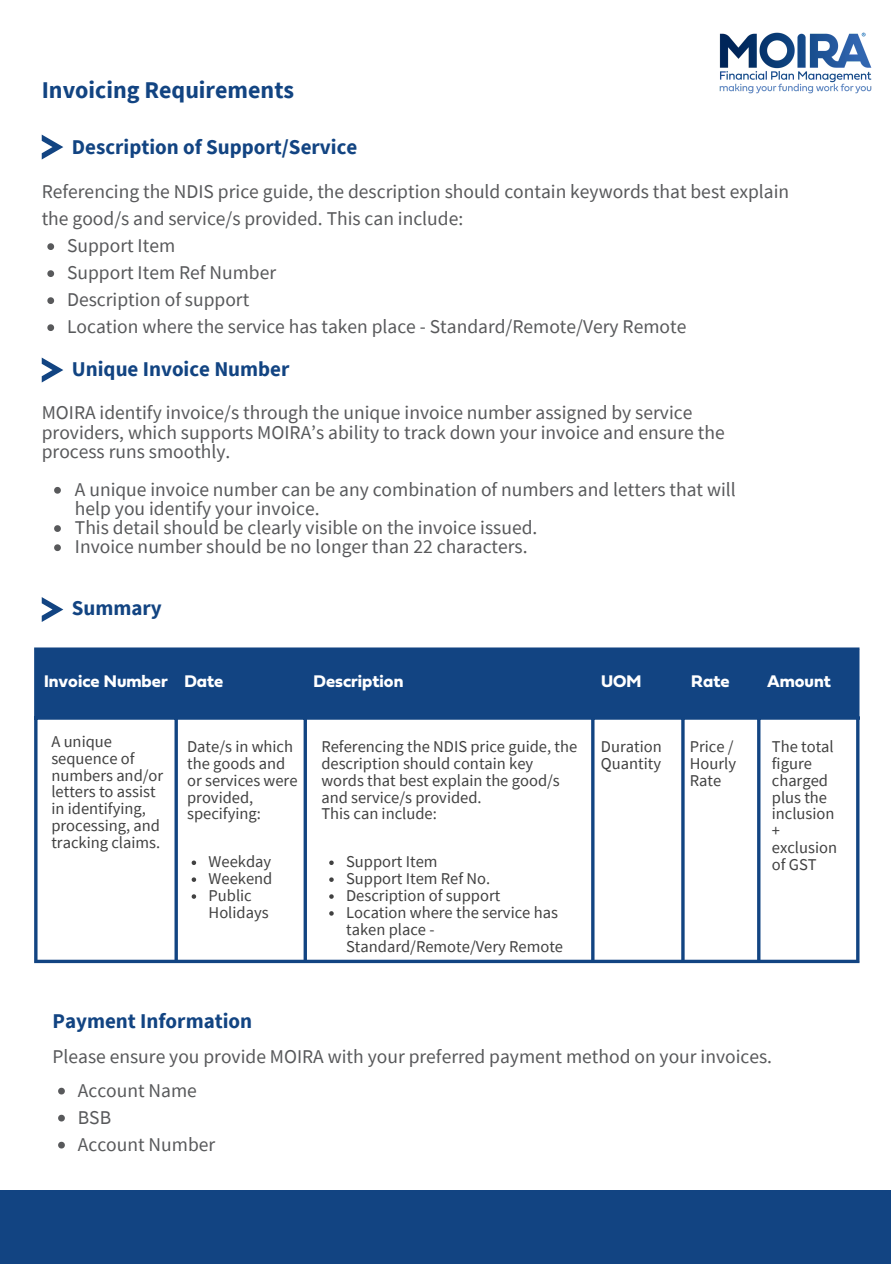
<style>
.page{position:relative;width:894px;height:1264px;background:#fff}
.page>*{position:absolute;margin:0;border:0;box-sizing:border-box;transform-origin:0 0}
.t1{font:700 24px "Source Sans Pro";color:#124482}
.t2{font:700 21px "Source Sans Pro";color:#124482}
.t3{font:19.5px/19.2px "Source Sans Pro";color:#58595b}
.t4{font:17.55px "Fieldwork Geo Bold";color:#fff}
.t5{font:16.5px/16.8px "Source Sans Pro";color:#414141}
</style>
<div class="page">
<svg style="left:42px;top:357px;width:21px;height:25px"></svg>
<svg style="left:42px;top:135px;width:21px;height:24px"></svg>
<div style="left:37px;top:651px;width:818px;height:65px;background:#124482"></div>
<hr style="left:34px;top:651px;width:3px;height:308px;background:#124482">
<svg style="left:174px;top:651px;width:4px;height:308px"></svg>
<svg style="left:303px;top:651px;width:4px;height:308px"></svg>
<hr style="left:591px;top:651px;width:3px;height:308px;background:#124482">
<hr style="left:681px;top:651px;width:3px;height:308px;background:#124482">
<svg style="left:756px;top:651px;width:4px;height:308px"></svg>
<svg style="left:855px;top:651px;width:4px;height:308px"></svg>
<svg style="left:34px;top:647px;width:825px;height:4px;background:#2f5a91"></svg>
<hr style="left:34px;top:716px;width:825px;height:3px;background:#124482">
<svg style="left:34px;top:959px;width:825px;height:4px;background:#3b6497"></svg>
<div style="left:0;top:1189px;width:890px;height:74px;background:#124482"></div>
<svg style="left:42px;top:597px;width:21px;height:25px"></svg>
<svg style="left:54px;top:487px;width:7px;height:6px"></svg>
<svg style="left:54px;top:525px;width:7px;height:7px"></svg>
<svg style="left:54px;top:544px;width:7px;height:7px"></svg>
<svg style="left:47px;top:243px;width:7px;height:7px"></svg>
<svg style="left:47px;top:270px;width:7px;height:7px"></svg>
<svg style="left:47px;top:297px;width:7px;height:7px"></svg>
<svg style="left:47px;top:324px;width:7px;height:7px"></svg>
<svg style="left:191px;top:860px;width:5px;height:5px"></svg>
<svg style="left:191px;top:877px;width:5px;height:4px"></svg>
<svg style="left:191px;top:894px;width:5px;height:4px"></svg>
<svg style="left:329px;top:860px;width:4px;height:5px"></svg>
<svg style="left:329px;top:877px;width:4px;height:4px"></svg>
<svg style="left:329px;top:894px;width:4px;height:4px"></svg>
<svg style="left:329px;top:911px;width:4px;height:4px"></svg>
<svg style="left:58px;top:1087px;width:7px;height:7px"></svg>
<svg style="left:58px;top:1114px;width:7px;height:7px"></svg>
<svg style="left:58px;top:1141px;width:7px;height:7px"></svg>
<img style="left:719px;top:32px;width:153px;height:62px">
<p class="t1" style="left:42px;top:74px;width:254px">Invoicing Requirements</p>
<p class="t2" style="left:72px;top:133px;width:287px">Description of Support/Service</p>
<p class="t3" style="left:42px;top:182px;width:748px">Referencing the NDIS price guide, the description should contain keywords that best explain</p>
<p class="t3" style="left:42px;top:209px;width:423px">the good/s and service/s provided. This can include:</p>
<p class="t3" style="left:67px;top:236px;width:110px">Support Item</p>
<p class="t3" style="left:67px;top:263px;width:210px">Support Item Ref Number</p>
<p class="t3" style="left:67px;top:290px;width:184px">Description of support</p>
<p class="t3" style="left:67px;top:317px;width:620px">Location where the service has taken place - Standard/Remote/Very Remote</p>
<p class="t2" style="left:72px;top:355px;width:219px">Unique Invoice Number</p>
<p class="t3" style="left:42px;top:403px;width:684px">MOIRA identify invoice/s through the unique invoice number assigned by service providers, which supports MOIRA’s ability to track down your invoice and ensure the process runs smoothly.</p>
<p class="t3" style="left:75px;top:479px;width:662px">A unique invoice number can be any combination of numbers and letters that will help you identify your invoice.<br>This detail should be clearly visible on the invoice issued.<br>Invoice number should be no longer than 22 characters.</p>
<p class="t2" style="left:72px;top:594px;width:91px">Summary</p>
<p class="t4" style="left:44px;top:674px;width:181px">Invoice Number Date</p>
<p class="t4" style="left:313px;top:674px;width:91px">Description</p>
<p class="t4" style="left:601px;top:674px;width:42px">UOM</p>
<p class="t4" style="left:691px;top:674px;width:40px">Rate</p>
<p class="t4" style="left:766px;top:674px;width:65px">Amount</p>
<p class="t5" style="left:51px;top:732px;width:113px">A unique sequence of numbers and/or letters to assist in identifying, processing, and tracking claims.</p>
<p class="t5" style="left:187px;top:737px;width:112px">Date/s in which the goods and or services were provided, specifying:</p>
<p class="t5" style="left:321px;top:737px;width:257px">Referencing the NDIS price guide, the description should contain key words that best explain the good/s and service/s provided.<br>This can include:</p>
<p class="t5" style="left:346px;top:853px;width:218px">Support Item<br>Support Item Ref No.<br>Description of support<br>Location where the service has taken place -<br>Standard/Remote/Very Remote</p>
<p class="t5" style="left:208px;top:853px;width:65px">Weekday<br>Weekend<br>Public<br>Holidays</p>
<p class="t2" style="left:52px;top:1007px;width:201px">Payment Information</p>
<p class="t5" style="left:600px;top:737px;width:62px">Duration<br>Quantity</p>
<p class="t5" style="left:689px;top:737px;width:48px">Price /<br>Hourly<br>Rate</p>
<p class="t5" style="left:771px;top:737px;width:67px">The total figure charged plus the inclusion + exclusion of GST</p>
<p class="t3" style="left:52px;top:1046px;width:721px">Please ensure you provide MOIRA with your preferred payment method on your invoices.</p>
<p class="t3" style="left:78px;top:1076px;width:139px;line-height:27px">Account Name<br>BSB<br>Account Number</p>
</div>
